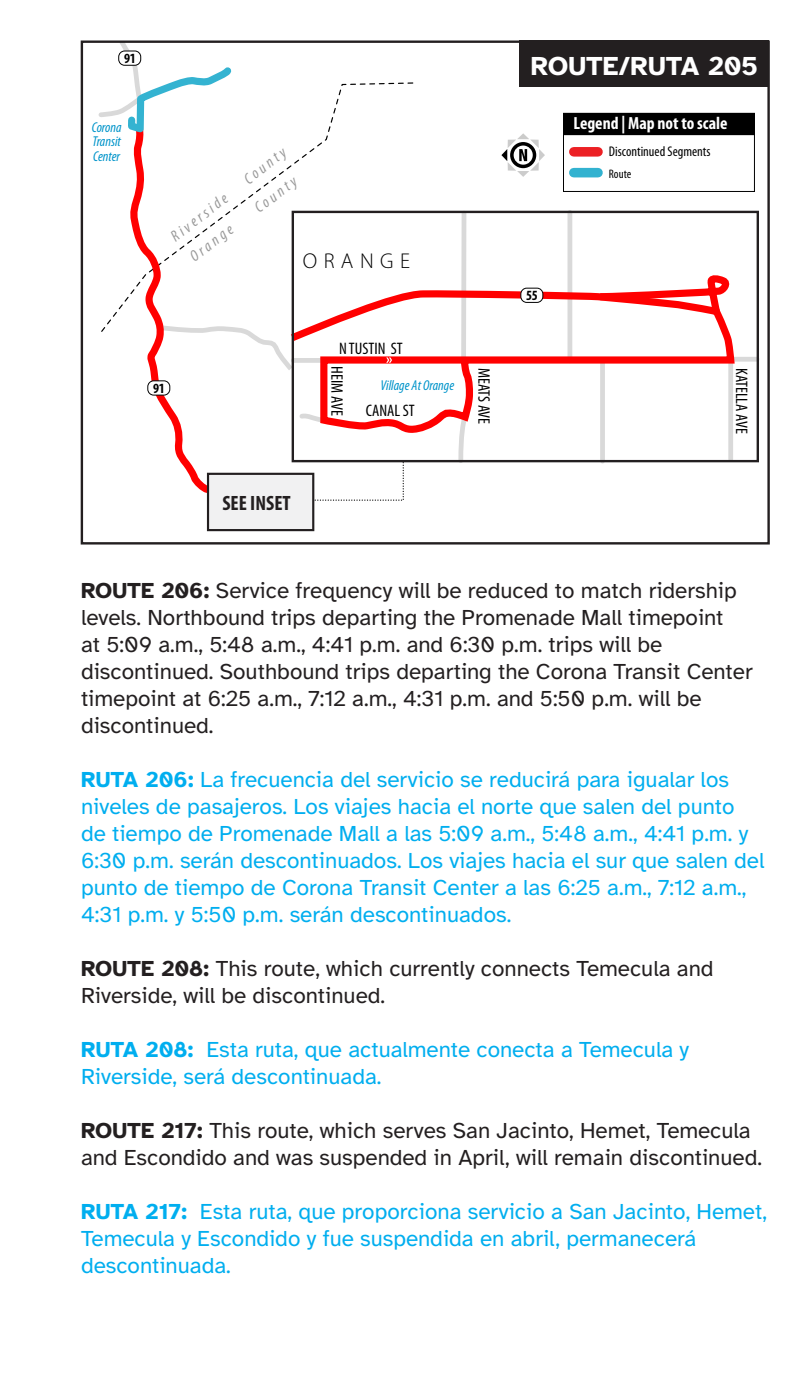
<style>
.page{position:relative;width:810px;height:1377px;background:#fff}
.page>*{position:absolute;margin:0;border:0;box-sizing:border-box;transform-origin:0 0}
.t1{font:700 27px "Atkinson Hyperlegible";color:#fff}
.t2{font:22.5px/27px "Atkinson Hyperlegible";color:#00aeef}
.t3{font:22.5px/27px "Atkinson Hyperlegible";color:#231f20}
.t4{font:300 21.6px "Myriad Pro";letter-spacing:.3em;color:#000}
.t5{font:700 condensed 20.7px "Myriad Pro";color:#231f20}
.t6{font:700 condensed 17.55px "Myriad Pro";color:#fff}
.t7{font:condensed 16.65px "Myriad Pro";color:#000}
.t8{font:italic condensed 15.97px "Myriad Pro";color:#999}
.t9{font:italic condensed 14.4px/14.4px "Myriad Pro";color:#0094ca;text-align:justify}
.t10{font:condensed 14.17px "Myriad Pro";color:#000}
.t11{font:700 condensed 14.17px "Myriad Pro";color:#000}
.t12{font:condensed 12.38px "Myriad Pro";color:#000}
.s1{font-weight:700}
</style>
<div class="page">
<svg style="left:259px;top:338px;width:24px;height:25px"></svg>
<div style="left:461px;top:213px;width:5px;height:149px;background:#d9d9d9"></div>
<svg style="left:456px;top:437px;width:14px;height:26px"></svg>
<svg style="left:726px;top:357px;width:34px;height:106px"></svg>
<hr style="left:568px;top:212px;width:4px;height:149px;background:#d9d9d9">
<div style="left:600px;top:361px;width:5px;height:100px;background:#d9d9d9"></div>
<svg style="left:101px;top:82px;width:317px;height:250px"></svg>
<svg style="left:280px;top:459px;width:124px;height:42px"></svg>
<svg style="left:283px;top:279px;width:455px;height:158px"></svg>
<svg style="left:593px;top:275px;width:139px;height:44px"></svg>
<div style="left:292px;top:211px;width:467px;height:251px;border:2px solid #231f20"></div>
<svg style="left:125px;top:120px;width:134px;height:385px"></svg>
<svg style="left:98px;top:44px;width:139px;height:94px"></svg>
<div style="left:563px;top:113px;width:192px;height:79px;border:1px solid #000"></div>
<div style="left:564px;top:114px;width:190px;height:21px;background:#000"></div>
<div style="left:563px;top:113px;width:192px;height:22px;border:1px solid #000"></div>
<div style="left:574px;top:147px;width:24px;height:10px;background:#ec2024"></div>
<div style="left:574px;top:168px;width:24px;height:9px;background:#32b2d0"></div>
<svg style="left:386px;top:357px;width:6px;height:6px"></svg>
<div style="left:119px;top:51px;width:22px;height:14px;background:#fff;border-radius:6px"></div>
<div style="left:118px;top:51px;width:23px;height:15px;border:1px solid #000;border-radius:6px"></div>
<div style="left:148px;top:381px;width:22px;height:14px;background:#fff;border-radius:6px"></div>
<div style="left:147px;top:380px;width:23px;height:16px;border:1px solid #000;border-radius:6px"></div>
<div style="left:521px;top:288px;width:22px;height:14px;background:#fff;border-radius:6px"></div>
<div style="left:520px;top:288px;width:23px;height:15px;border:1px solid #000;border-radius:6px"></div>
<svg style="left:501px;top:133px;width:44px;height:44px"></svg>
<div style="left:208px;top:474px;width:105px;height:56px;background:#f1f1f2"></div>
<div style="left:207px;top:473px;width:107px;height:58px;border:2px solid #231f20"></div>
<div style="left:520px;top:40px;width:249px;height:47px;background:#231f20"></div>
<p class="t11" style="left:124px;top:50px;width:13px">91</p>
<p class="t9" style="left:92px;top:121px;width:31px">Corona Transit Center</p>
<p class="t8" style="left:167px;top:231px;width:70px;rotate:-38deg">Riverside</p>
<p class="t8" style="left:186px;top:251px;width:52px;rotate:-37deg">Orange</p>
<p class="t8" style="left:241px;top:174px;width:50px;rotate:-38deg">County</p>
<p class="t8" style="left:251px;top:202px;width:50px;rotate:-37deg">County</p>
<p class="t4" style="left:303px;top:249px;width:109px">ORANGE</p>
<p class="t1" style="left:531px;top:50px;width:229px">ROUTE/RUTA 205</p>
<p class="t6" style="left:573px;top:114px;width:156px">Legend | Map not to scale</p>
<p class="t11" style="left:526px;top:287px;width:13px">55</p>
<p class="t10" style="left:609px;top:144px;width:103px">Discontinued Segments</p>
<p class="t12" style="left:609px;top:167px;width:24px">Route</p>
<p class="t11" style="left:153px;top:380px;width:13px">91</p>
<p class="t7" style="left:339px;top:339px;width:65px">N TUSTIN ST</p>
<p class="t7" style="left:346px;top:366px;width:51px;rotate:90deg">HEIM AVE</p>
<p class="t7" style="left:493px;top:368px;width:57px;rotate:90deg">MEATS AVE</p>
<p class="t7" style="left:751px;top:368px;width:67px;rotate:90deg">KATELLA AVE</p>
<p class="t9" style="left:380px;top:379px;width:75px">Village At Orange</p>
<p class="t7" style="left:366px;top:402px;width:50px">CANAL ST</p>
<p class="t5" style="left:222px;top:491px;width:70px">SEE INSET</p>
<p class="t3" style="left:81px;top:577px;width:673px"><span class="s1">ROUTE 206:</span> Service frequency will be reduced to match ridership levels. Northbound trips departing the Promenade Mall timepoint<br>at 5:09 a.m., 5:48 a.m., 4:41 p.m. and 6:30 p.m. trips will be discontinued. Southbound trips departing the Corona Transit Center timepoint at 6:25 a.m., 7:12 a.m., 4:31 p.m. and 5:50 p.m. will be discontinued.</p>
<p class="t2" style="left:81px;top:766px;width:685px"><span class="s1">RUTA 206:</span> La frecuencia del servicio se reducirá para igualar los niveles de pasajeros. Los viajes hacia el norte que salen del punto de tiempo de Promenade Mall a las 5:09 a.m., 5:48 a.m., 4:41 p.m. y 6:30 p.m. serán descontinuados. Los viajes hacia el sur que salen del punto de tiempo de Corona Transit Center a las 6:25 a.m., 7:12 a.m., 4:31 p.m. y 5:50 p.m. serán descontinuados.</p>
<p class="t3" style="left:81px;top:955px;width:634px"><span class="s1">ROUTE 208:</span> This route, which currently connects Temecula and<br>Riverside, will be discontinued.</p>
<p class="t2" style="left:81px;top:1036px;width:610px"><span class="s1">RUTA 208:</span> Esta ruta, que actualmente conecta a Temecula y<br>Riverside, será descontinuada.</p>
<p class="t3" style="left:81px;top:1117px;width:683px"><span class="s1">ROUTE 217:</span> This route, which serves San Jacinto, Hemet, Temecula and Escondido and was suspended in April, will remain discontinued.</p>
<p class="t2" style="left:81px;top:1198px;width:687px"><span class="s1">RUTA 217:</span> Esta ruta, que proporciona servicio a San Jacinto, Hemet,<br>Temecula y Escondido y fue suspendida en abril, permanecerá descontinuada.</p>
</div>
